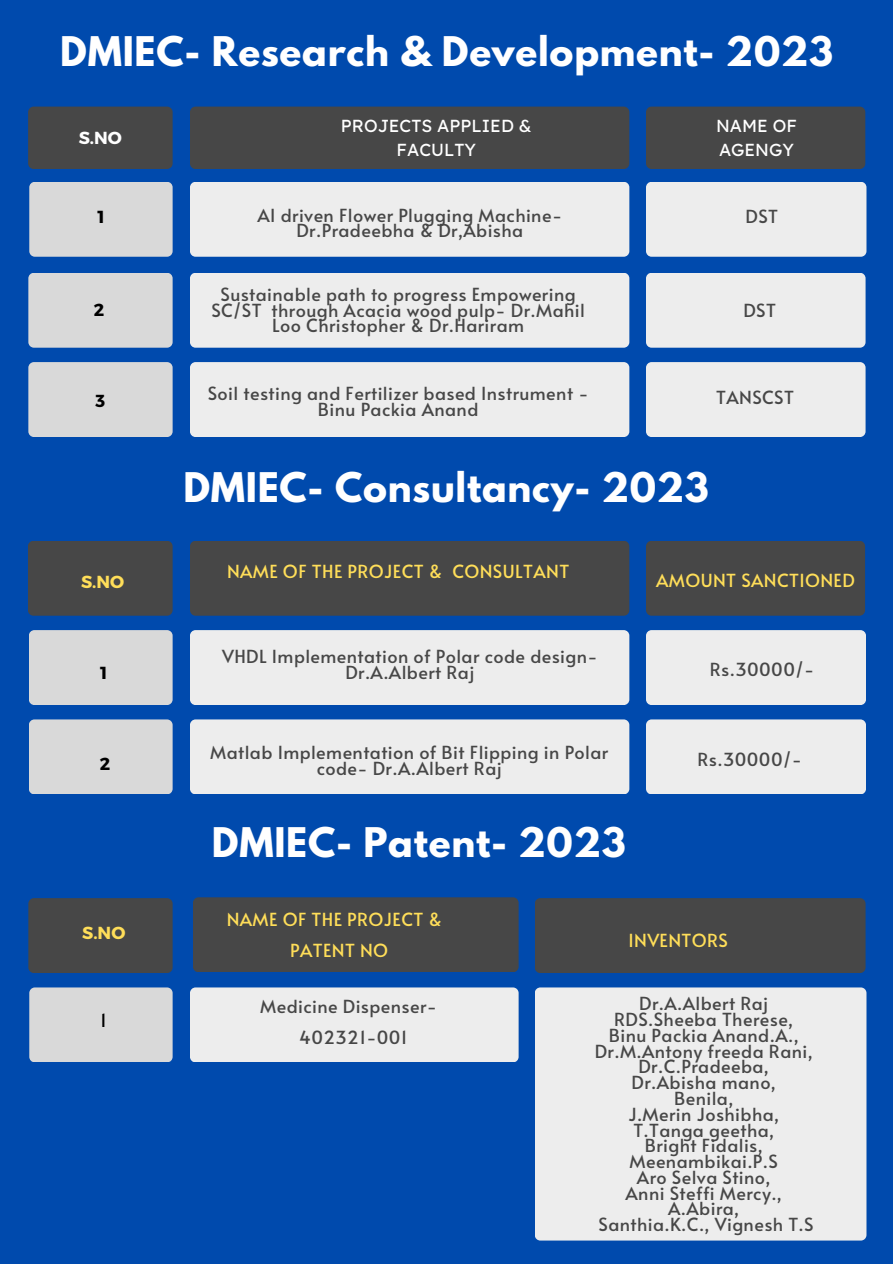
<style>
.page{position:relative;width:893px;height:1264px;background:#fff}
.page>*{position:absolute;margin:0;border:0;box-sizing:border-box;transform-origin:0 0}
.t1{font:700 36.15px "League Spartan";letter-spacing:.02em;color:#fff}
.t2{font:18px/15.8px "Alata";letter-spacing:.02em;color:#474747;text-align:center}
.t3{font:18px "Alata";letter-spacing:.02em;color:#ffde59}
.t4{font:18px "Alata";color:#000}
.t5{font:17.4px/23.7px "Lexend Deca";color:#fff;text-align:center}
.t6{font:700 17.4px "Montserrat";color:#ffde59}
.t7{font:700 17.4px "Montserrat";color:#000}
.t8{font:700 17.4px "Montserrat";color:#fff}
</style>
<div class="page">
<div style="left:0;top:0;width:892px;height:1263px;background:#004aad"></div>
<div style="left:28px;top:107px;width:144px;height:62px;background:#474747;border-radius:6px"></div>
<div style="left:190px;top:107px;width:439px;height:62px;background:#474747;border-radius:6px"></div>
<div style="left:646px;top:107px;width:219px;height:62px;background:#474747;border-radius:6px"></div>
<div style="left:28px;top:273px;width:145px;height:75px;background:#d9d9d9;border-radius:6px"></div>
<div style="left:190px;top:273px;width:439px;height:75px;background:#ededed;border-radius:6px"></div>
<div style="left:646px;top:273px;width:219px;height:75px;background:#ededed;border-radius:6px"></div>
<div style="left:28px;top:362px;width:145px;height:75px;background:#d9d9d9;border-radius:6px"></div>
<div style="left:190px;top:362px;width:439px;height:75px;background:#ededed;border-radius:6px"></div>
<div style="left:646px;top:362px;width:219px;height:75px;background:#ededed;border-radius:6px"></div>
<div style="left:28px;top:541px;width:144px;height:74px;background:#474747;border-radius:6px"></div>
<div style="left:190px;top:541px;width:439px;height:74px;background:#474747;border-radius:6px"></div>
<div style="left:646px;top:541px;width:218px;height:74px;background:#474747;border-radius:6px"></div>
<div style="left:29px;top:630px;width:143px;height:75px;background:#d9d9d9;border-radius:6px"></div>
<div style="left:190px;top:630px;width:439px;height:75px;background:#ededed;border-radius:6px"></div>
<div style="left:646px;top:630px;width:219px;height:75px;background:#ededed;border-radius:6px"></div>
<div style="left:29px;top:719px;width:143px;height:75px;background:#d9d9d9;border-radius:6px"></div>
<div style="left:190px;top:719px;width:439px;height:75px;background:#ededed;border-radius:6px"></div>
<div style="left:646px;top:719px;width:219px;height:75px;background:#ededed;border-radius:6px"></div>
<div style="left:28px;top:898px;width:145px;height:75px;background:#474747;border-radius:6px"></div>
<div style="left:193px;top:897px;width:325px;height:75px;background:#474747;border-radius:6px"></div>
<div style="left:534px;top:898px;width:331px;height:75px;background:#474747;border-radius:6px"></div>
<div style="left:29px;top:987px;width:144px;height:75px;background:#d9d9d9;border-radius:6px"></div>
<div style="left:190px;top:987px;width:328px;height:75px;background:#ededed;border-radius:6px"></div>
<div style="left:534px;top:987px;width:332px;height:253px;background:#ededed;border-radius:6px"></div>
<div style="left:29px;top:182px;width:144px;height:75px;background:#d9d9d9;border-radius:6px"></div>
<div style="left:190px;top:182px;width:439px;height:75px;background:#ededed;border-radius:6px"></div>
<div style="left:646px;top:182px;width:220px;height:75px;background:#ededed;border-radius:6px"></div>
<p class="t1" style="left:60px;top:34px;width:774px">DMIEC- Research &amp; Development- 2023</p>
<p class="t8" style="left:79px;top:126px;width:45px">S.NO</p>
<p class="t5" style="left:341px;top:114px;width:192px">PROJECTS APPLIED &amp;<br>FACULTY</p>
<p class="t5" style="left:716px;top:114px;width:82px;text-align:left">NAME OF<br>AGENGY</p>
<p class="t7" style="left:97px;top:206px;width:9px">1</p>
<p class="t2" style="left:257px;top:206px;width:306px">AI driven Flower Plugging Machine-<br>Dr.Pradeebha &amp; Dr,Abisha</p>
<p class="t2" style="left:745px;top:208px;width:34px">DST</p>
<p class="t7" style="left:94px;top:299px;width:12px">2</p>
<p class="t2" style="left:211px;top:286px;width:375px">Sustainable path to progress Empowering<br>SC/ST through Acacia wood pulp- Dr.Mahil<br>Loo Christopher &amp; Dr.Hariram</p>
<p class="t2" style="left:743px;top:301px;width:34px">DST</p>
<p class="t7" style="left:95px;top:389px;width:11px">3</p>
<p class="t2" style="left:208px;top:384px;width:382px">Soil testing and Fertilizer based Instrument -<br>Binu Packia Anand</p>
<p class="t2" style="left:716px;top:388px;width:79px">TANSCST</p>
<p class="t1" style="left:183px;top:469px;width:527px">DMIEC- Consultancy- 2023</p>
<p class="t6" style="left:81px;top:571px;width:45px">S.NO</p>
<p class="t7" style="left:100px;top:661px;width:9px">1</p>
<p class="t7" style="left:100px;top:752px;width:12px">2</p>
<p class="t6" style="left:82px;top:921px;width:45px">S.NO</p>
<p class="t4" style="left:100px;top:1007px;width:8px">1</p>
<p class="t3" style="left:227px;top:558px;width:344px">NAME OF THE PROJECT &amp; CONSULTANT</p>
<p class="t3" style="left:656px;top:567px;width:200px">AMOUNT SANCTIONED</p>
<p class="t2" style="left:222px;top:648px;width:377px">VHDL Implementation of Polar code design-<br>Dr.A.Albert Raj</p>
<p class="t2" style="left:709px;top:660px;width:106px">Rs.30000/-</p>
<p class="t2" style="left:210px;top:744px;width:399px">Matlab Implementation of Bit Flipping in Polar code- Dr.A.Albert Raj</p>
<p class="t2" style="left:697px;top:750px;width:106px">Rs.30000/-</p>
<p class="t1" style="left:212px;top:824px;width:415px">DMIEC- Patent- 2023</p>
<p class="t3" style="left:227px;top:905px;width:217px">NAME OF THE PROJECT &amp;</p>
<p class="t3" style="left:290px;top:937px;width:100px">PATENT NO</p>
<p class="t2" style="left:260px;top:997px;width:178px">Medicine Dispenser-</p>
<p class="t2" style="left:299px;top:1028px;width:110px">402321-001</p>
<p class="t3" style="left:628px;top:927px;width:101px">INVENTORS</p>
<p class="t2" style="left:639px;top:995px;width:130px">Dr.A.Albert Raj</p>
<p class="t2" style="left:614px;top:1010px;width:180px">RDS.Sheeba Therese,</p>
<p class="t2" style="left:594px;top:1026px;width:219px">Binu Packia Anand.A.,<br>Dr.M.Antony freeda Rani,<br>Dr.C.Pradeeba,</p>
<p class="t2" style="left:631px;top:1073px;width:146px">Dr.Abisha mano,</p>
<p class="t2" style="left:674px;top:1089px;width:61px">Benila,</p>
<p class="t2" style="left:628px;top:1105px;width:152px">J.Merin Joshibha,</p>
<p class="t2" style="left:633px;top:1121px;width:142px">T.Tanga geetha,</p>
<p class="t2" style="left:644px;top:1136px;width:119px">Bright Fidalis,</p>
<p class="t2" style="left:629px;top:1152px;width:150px">Meenambikai.P.S</p>
<p class="t2" style="left:637px;top:1168px;width:135px">Aro Selva Stino,</p>
<p class="t2" style="left:625px;top:1184px;width:158px">Anni Steffi Mercy.,</p>
<p class="t2" style="left:668px;top:1199px;width:73px">A.Abira,</p>
<p class="t2" style="left:598px;top:1215px;width:216px">Santhia.K.C., Vignesh T.S</p>
</div>
